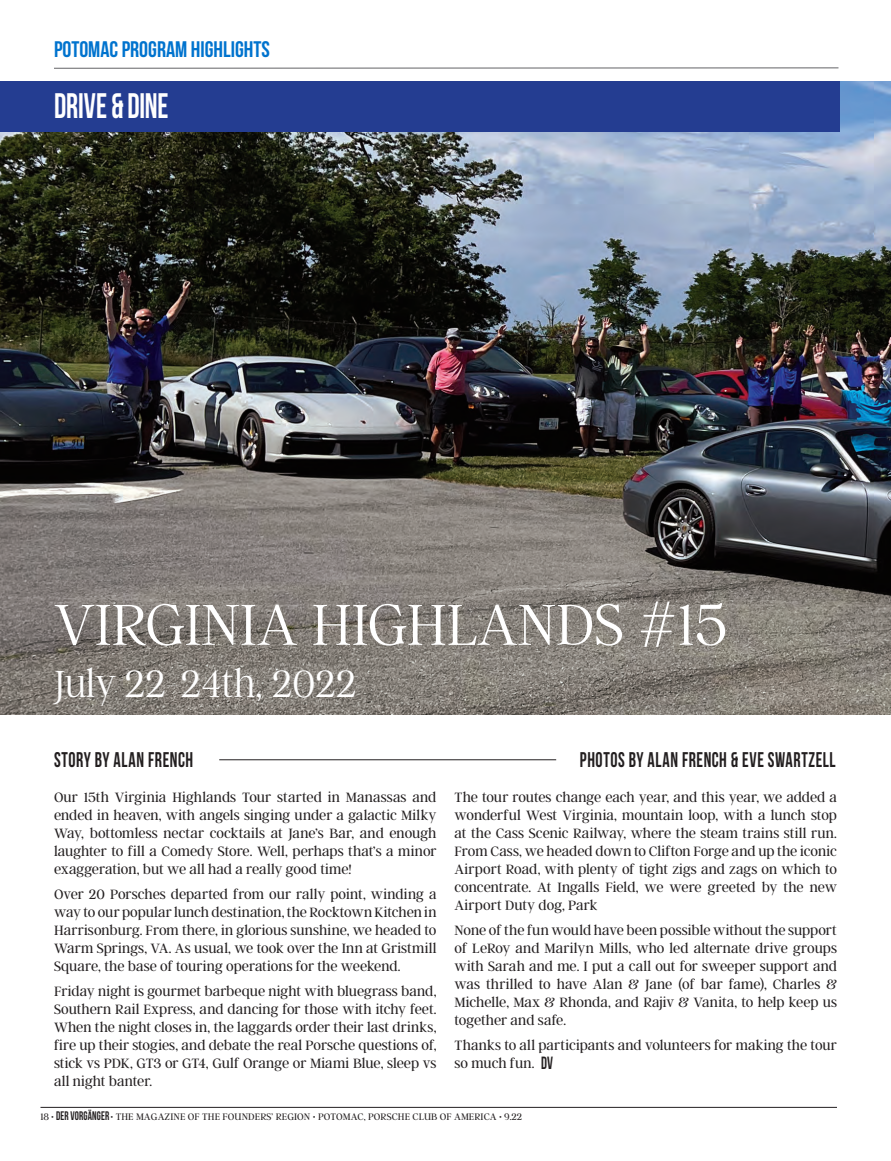
<style>
.page{position:relative;width:891px;height:1161px;background:#fff}
.page>*{position:absolute;margin:0;border:0;box-sizing:border-box;transform-origin:0 0}
.t1{font:100 64.5px "Argent CF";color:#fff}
.t2{font:100 42px "Argent CF";color:#fff}
.Basic_Copy{font:35.4px "Bebas Neue";letter-spacing:-.005em;color:#fff;scale:.85 1}
.t3{font:22.5px "Bebas Neue";color:#0073ce}
.t4{font:21.3px "Bebas Neue";letter-spacing:.035em;color:#231f20;scale:.85 1}
.t5{font:300 15px/18px "Argent CF";color:#231f20;text-align:justify}
.t6{font:300 10.5px "Argent CF";letter-spacing:.01em;color:#231f20}
.s1{font-family:"Bebas Neue";font-weight:400;font-size:17.7px}
.s2{font-family:"Bebas Neue";font-weight:400;font-size:12.45px}
</style>
<div class="page">
<hr style="left:40px;top:1107px;width:797px;height:1px;background:#231f20">
<img style="left:0;top:81px;width:891px;height:634px">
<hr style="left:54px;top:68px;width:785px;height:1px;background:#636366">
<div style="left:0;top:81px;width:839px;height:51px;background:#243d91"></div>
<hr style="left:219px;top:759px;width:337px;height:1px;background:#231f20">
<p class="t3" style="left:54px;top:37px;width:217px">POTOMAC PROGRAM HIGHLIGHTS</p>
<p class="Basic_Copy" style="left:54px;top:86px;width:136px">DRIVE &amp; DINE</p>
<p class="t1" style="left:54px;top:591px;width:675px">VIRGINIA HIGHLANDS #15</p>
<p class="t2" style="left:54px;top:662px;width:304px">July 22-24th, 2022</p>
<p class="t4" style="left:54px;top:748px;width:165px">STORY BY ALAN FRENCH</p>
<p class="t4" style="left:580px;top:748px;width:302px">PHOTOS BY ALAN FRENCH &amp; EVE SWARTZELL</p>
<p class="t5" style="left:54px;top:789px;width:384px">Our 15th Virginia Highlands Tour started in Manassas and ended in heaven, with angels singing under a galactic Milky Way, bottomless nectar cocktails at Jane’s Bar, and enough laughter to fill a Comedy Store. Well, perhaps that’s a minor exaggeration, but we all had a really good time!</p>
<p class="t5" style="left:54px;top:885px;width:384px">Over 20 Porsches departed from our rally point, winding a way to our popular lunch destination, the Rocktown Kitchen in Harrisonburg. From there, in glorious sunshine, we headed to Warm Springs, VA. As usual, we took over the Inn at Gristmill Square, the base of touring operations for the weekend.</p>
<p class="t5" style="left:54px;top:982px;width:384px">Friday night is gourmet barbeque night with bluegrass band, Southern Rail Express, and dancing for those with itchy feet.<br>When the night closes in, the laggards order their last drinks, fire up their stogies, and debate the real Porsche questions of, stick vs PDK, GT3 or GT4, Gulf Orange or Miami Blue, sleep vs all night banter.</p>
<p class="t5" style="left:454px;top:789px;width:384px">The tour routes change each year, and this year, we added a wonderful West Virginia, mountain loop, with a lunch stop at the Cass Scenic Railway, where the steam trains still run.<br>From Cass, we headed down to Clifton Forge and up the iconic Airport Road, with plenty of tight zigs and zags on which to concentrate. At Ingalls Field, we were greeted by the new Airport Duty dog, Park</p>
<p class="t5" style="left:454px;top:921px;width:384px">None of the fun would have been possible without the support of LeRoy and Marilyn Mills, who led alternate drive groups with Sarah and me. I put a call out for sweeper support and was thrilled to have Alan &amp; Jane (of bar fame), Charles &amp; Michelle, Max &amp; Rhonda, and Rajiv &amp; Vanita, to help keep us together and safe.</p>
<p class="t5" style="left:454px;top:1036px;width:384px">Thanks to all participants and volunteers for making the tour so much fun. <span class="s1">DV</span></p>
<p class="t6" style="left:40px;top:1112px;width:483px">18 • <span class="s2">DER VORGÄNGER</span> • THE MAGAZINE OF THE FOUNDERS’ REGION • POTOMAC, PORSCHE CLUB OF AMERICA • 9.22</p>
</div>
